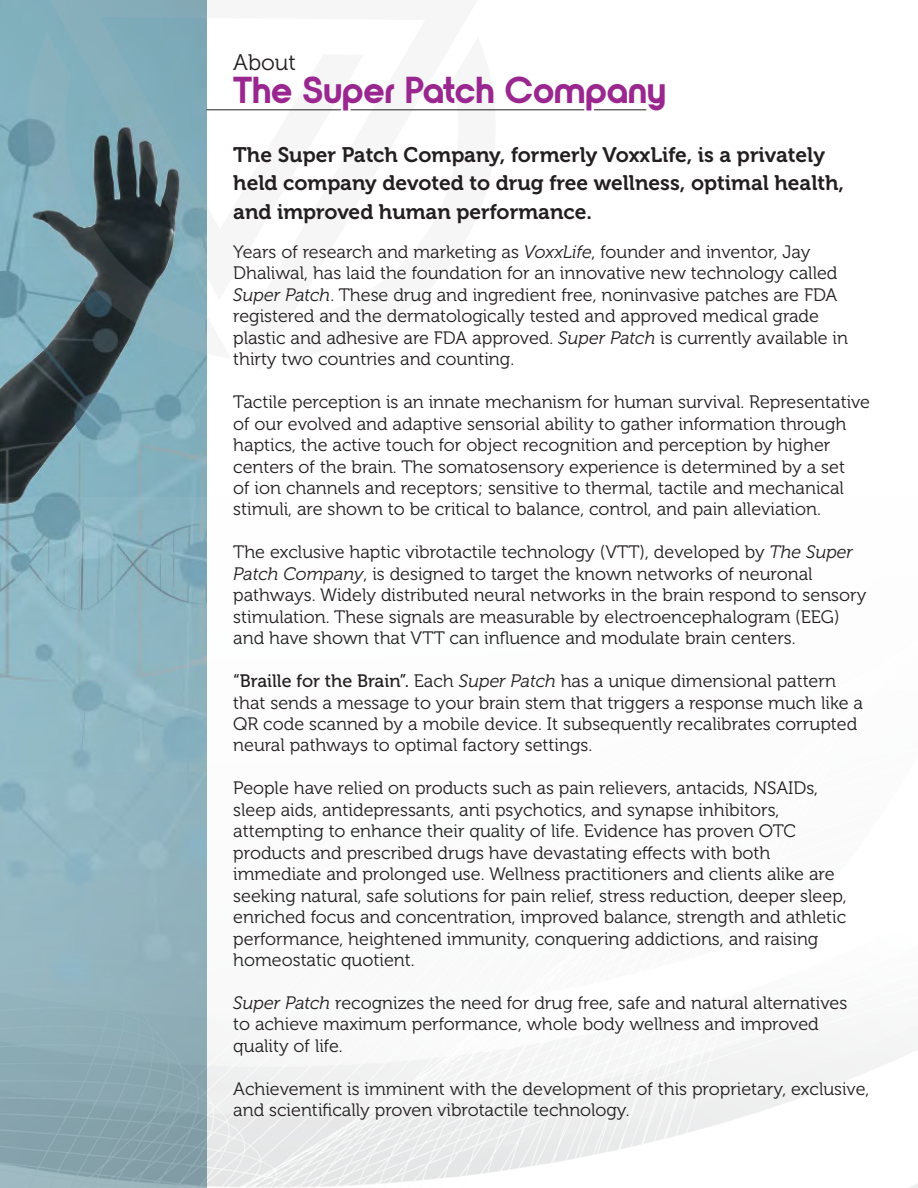
<style>
.page{position:relative;width:918px;height:1188px;background:#fff}
.page>*{position:absolute;margin:0;border:0;box-sizing:border-box;transform-origin:0 0}
.t1{font:700 37.5px "Nordeco";color:#9a268f}
.t2{font:22.5px "Museo 300";color:#231f20}
.t3{font:21px/28.5px "Museo 700";color:#231f20}
.t4{font:18px/21.5px "Museo 300";color:#231f20}
.s1{font-style:italic}
.s2{font-family:"Museo 500"}
</style>
<div class="page">
<img style="left:0;top:0;width:207px;height:498px">
<img style="left:0;top:498px;width:918px;height:690px">
<svg style="left:26px;top:33px;width:13px;height:325px;background:#81aebd"></svg>
<svg style="left:39px;top:0;width:448px;height:371px"></svg>
<hr style="left:206px;top:109px;width:135px;height:1px;background:#231f20">
<hr style="left:351px;top:109px;width:233px;height:1px;background:#231f20">
<hr style="left:594px;top:109px;width:52px;height:1px;background:#231f20">
<p class="t2" style="left:233px;top:50px;width:64px">About</p>
<p class="t1" style="left:233px;top:70px;width:434px">The Super Patch Company</p>
<p class="t3" style="left:233px;top:140px;width:612px">The Super Patch Company, formerly VoxxLife, is a privately held company devoted to drug free wellness, optimal health, and improved human performance.</p>
<p class="t4" style="left:233px;top:241px;width:616px">Years of research and marketing as <span class="s1">VoxxLife</span>, founder and inventor, Jay Dhaliwal, has laid the foundation for an innovative new technology called <span class="s1">Super Patch</span>. These drug and ingredient free, noninvasive patches are FDA registered and the dermatologically tested and approved medical grade plastic and adhesive are FDA approved. <span class="s1">Super Patch</span> is currently available in thirty two countries and counting.</p>
<p class="t4" style="left:233px;top:392px;width:638px">Tactile perception is an innate mechanism for human survival. Representative of our evolved and adaptive sensorial ability to gather information through haptics, the active touch for object recognition and perception by higher centers of the brain. The somatosensory experience is determined by a set<br>of ion channels and receptors; sensitive to thermal, tactile and mechanical stimuli, are shown to be critical to balance, control, and pain alleviation.</p>
<p class="t4" style="left:233px;top:542px;width:635px">The exclusive haptic vibrotactile technology (VTT), developed by <span class="s1">The Super Patch Company</span>, is designed to target the known networks of neuronal pathways. Widely distributed neural networks in the brain respond to sensory stimulation. These signals are measurable by electroencephalogram (EEG) and have shown that VTT can influence and modulate brain centers.</p>
<p class="t4" style="left:233px;top:671px;width:631px"><span class="s2">“Braille for the Brain”.</span> Each <span class="s1">Super Patch</span> has a unique dimensional pattern that sends a message to your brain stem that triggers a response much like a QR code scanned by a mobile device. It subsequently recalibrates corrupted neural pathways to optimal factory settings.</p>
<p class="t4" style="left:233px;top:778px;width:615px">People have relied on products such as pain relievers, antacids, NSAIDs, sleep aids, antidepressants, anti psychotics, and synapse inhibitors, attempting to enhance their quality of life. Evidence has proven OTC products and prescribed drugs have devastating effects with both immediate and prolonged use. Wellness practitioners and clients alike are seeking natural, safe solutions for pain relief, stress reduction, deeper sleep, enriched focus and concentration, improved balance, strength and athletic performance, heightened immunity, conquering addictions, and raising homeostatic quotient.</p>
<p class="t4" style="left:233px;top:992px;width:616px"><span class="s1">Super Patch</span> recognizes the need for drug free, safe and natural alternatives to achieve maximum performance, whole body wellness and improved quality of life.</p>
<p class="t4" style="left:233px;top:1078px;width:638px">Achievement is imminent with the development of this proprietary, exclusive, and scientifically proven vibrotactile technology.</p>
</div>
